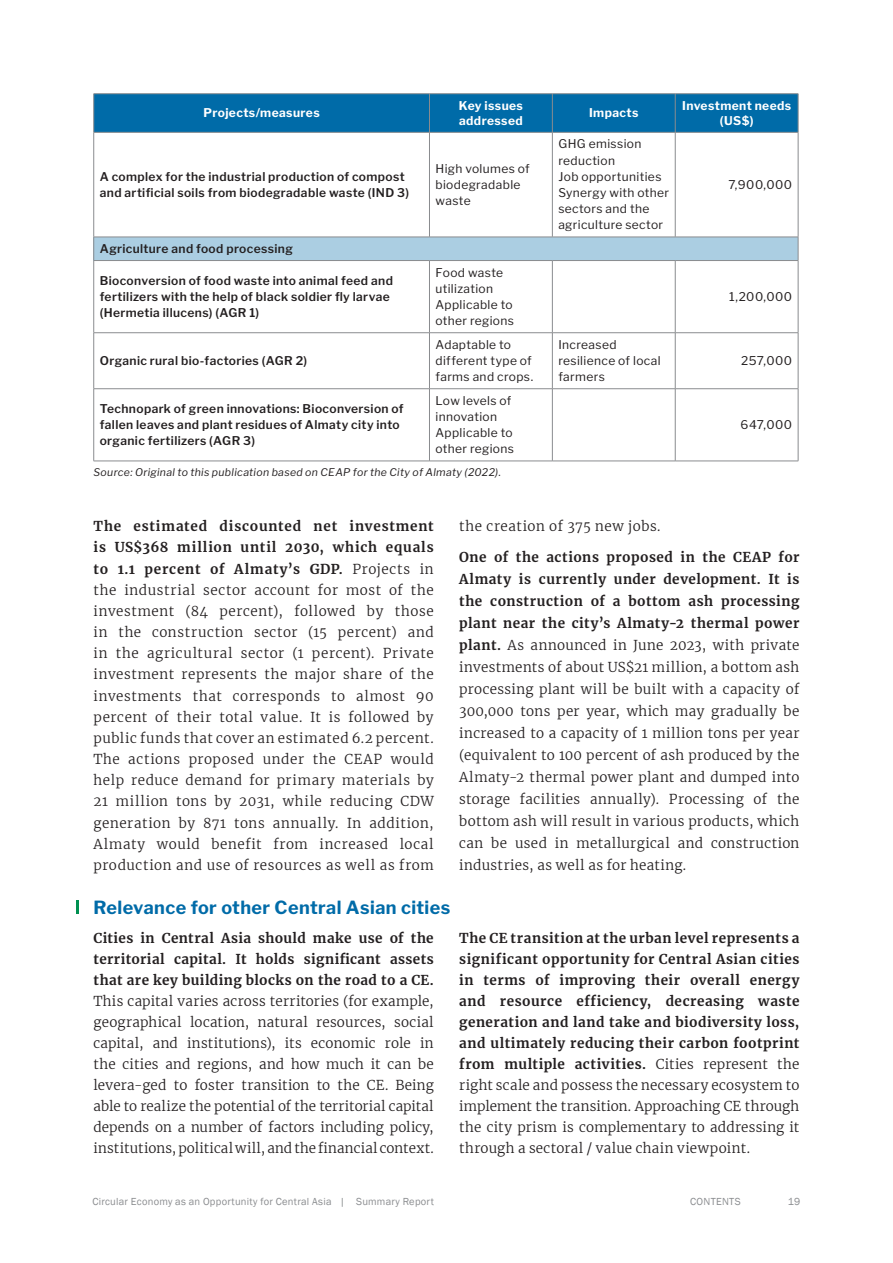
<style>
.page{position:relative;width:893px;height:1263px;background:#fff}
.page>*{position:absolute;margin:0;border:0;box-sizing:border-box;transform-origin:0 0}
.Head_2_copy{font:700 18px "Libre Franklin";letter-spacing:.02em;color:#006ba8}
.t1{font:300 13.5px/21.1px "Merriweather";letter-spacing:.03em;color:#231f20;text-align:justify}
.t2{font:700 13.5px/21px "Merriweather";letter-spacing:.035em;color:#231f20;text-align:justify}
.t3{font:600 12px/16.2px "Libre Franklin";letter-spacing:.03em;color:#231f20}
.t4{font:12px/16.2px "Libre Franklin";letter-spacing:.03em;color:#231f20}
.t5{font:700 12px/15px "Libre Franklin";letter-spacing:.035em;color:#fff}
.t6{font:10.5px "Franklin Gothic";letter-spacing:.025em;color:#8a8c8f}
.source{font:italic 10.5px "Libre Franklin";letter-spacing:.03em;color:#231f20}
.s1{font-weight:700}
.s2{font-weight:300}
</style>
<div class="page">
<div style="left:94px;top:94px;width:704px;height:38px;background:#006ba8"></div>
<div style="left:94px;top:237px;width:704px;height:24px;background:#abcee2"></div>
<hr style="left:94px;top:93px;width:335px;height:1px;background:#8a8c8f">
<hr style="left:93px;top:94px;width:1px;height:38px;background:#8a8c8f">
<hr style="left:429px;top:93px;width:123px;height:1px;background:#8a8c8f">
<hr style="left:429px;top:94px;width:1px;height:38px;background:#8a8c8f">
<hr style="left:552px;top:93px;width:123px;height:1px;background:#8a8c8f">
<hr style="left:552px;top:94px;width:1px;height:38px;background:#8a8c8f">
<hr style="left:675px;top:93px;width:123px;height:1px;background:#8a8c8f">
<hr style="left:675px;top:94px;width:1px;height:38px;background:#8a8c8f">
<hr style="left:798px;top:94px;width:1px;height:38px;background:#8a8c8f">
<hr style="left:94px;top:132px;width:335px;height:1px;background:#8a8c8f">
<hr style="left:429px;top:132px;width:123px;height:1px;background:#8a8c8f">
<hr style="left:552px;top:132px;width:123px;height:1px;background:#8a8c8f">
<hr style="left:675px;top:132px;width:123px;height:1px;background:#8a8c8f">
<hr style="left:93px;top:133px;width:1px;height:104px;background:#8a8c8f">
<hr style="left:429px;top:133px;width:1px;height:104px;background:#8a8c8f">
<hr style="left:552px;top:133px;width:1px;height:104px;background:#8a8c8f">
<hr style="left:675px;top:133px;width:1px;height:104px;background:#8a8c8f">
<hr style="left:798px;top:133px;width:1px;height:104px;background:#8a8c8f">
<hr style="left:94px;top:237px;width:335px;height:1px;background:#8a8c8f">
<svg style="left:93px;top:237px;width:1px;height:23px"></svg>
<hr style="left:429px;top:237px;width:123px;height:1px;background:#8a8c8f">
<hr style="left:552px;top:237px;width:123px;height:1px;background:#8a8c8f">
<hr style="left:675px;top:237px;width:123px;height:1px;background:#8a8c8f">
<svg style="left:798px;top:237px;width:1px;height:23px"></svg>
<hr style="left:94px;top:260px;width:335px;height:1px;background:#8a8c8f">
<hr style="left:93px;top:261px;width:1px;height:72px;background:#8a8c8f">
<hr style="left:429px;top:260px;width:123px;height:1px;background:#8a8c8f">
<hr style="left:429px;top:261px;width:1px;height:72px;background:#8a8c8f">
<hr style="left:552px;top:260px;width:123px;height:1px;background:#8a8c8f">
<hr style="left:552px;top:261px;width:1px;height:72px;background:#8a8c8f">
<hr style="left:675px;top:260px;width:123px;height:1px;background:#8a8c8f">
<hr style="left:675px;top:261px;width:1px;height:72px;background:#8a8c8f">
<hr style="left:798px;top:261px;width:1px;height:72px;background:#8a8c8f">
<hr style="left:94px;top:332px;width:335px;height:1px;background:#8a8c8f">
<hr style="left:93px;top:333px;width:1px;height:56px;background:#8a8c8f">
<hr style="left:429px;top:332px;width:123px;height:1px;background:#8a8c8f">
<hr style="left:429px;top:333px;width:1px;height:56px;background:#8a8c8f">
<hr style="left:552px;top:332px;width:123px;height:1px;background:#8a8c8f">
<hr style="left:552px;top:333px;width:1px;height:56px;background:#8a8c8f">
<hr style="left:675px;top:332px;width:123px;height:1px;background:#8a8c8f">
<hr style="left:675px;top:333px;width:1px;height:56px;background:#8a8c8f">
<hr style="left:798px;top:333px;width:1px;height:56px;background:#8a8c8f">
<hr style="left:94px;top:388px;width:335px;height:1px;background:#8a8c8f">
<hr style="left:93px;top:389px;width:1px;height:72px;background:#8a8c8f">
<hr style="left:429px;top:388px;width:123px;height:1px;background:#8a8c8f">
<hr style="left:429px;top:389px;width:1px;height:72px;background:#8a8c8f">
<hr style="left:552px;top:388px;width:123px;height:1px;background:#8a8c8f">
<hr style="left:552px;top:389px;width:1px;height:72px;background:#8a8c8f">
<hr style="left:675px;top:388px;width:123px;height:1px;background:#8a8c8f">
<hr style="left:675px;top:389px;width:1px;height:72px;background:#8a8c8f">
<hr style="left:798px;top:389px;width:1px;height:72px;background:#8a8c8f">
<hr style="left:94px;top:461px;width:335px;height:1px;background:#8a8c8f">
<hr style="left:429px;top:461px;width:123px;height:1px;background:#8a8c8f">
<hr style="left:552px;top:461px;width:123px;height:1px;background:#8a8c8f">
<hr style="left:675px;top:461px;width:123px;height:1px;background:#8a8c8f">
<hr style="left:76px;top:900px;width:3px;height:14px;background:#009051">
<p class="t5" style="left:203px;top:104px;width:118px">Projects/measures</p>
<p class="t5" style="left:459px;top:97px;width:66px">Key issues addressed</p>
<p class="t5" style="left:589px;top:104px;width:51px">Impacts</p>
<p class="t5" style="left:682px;top:97px;width:111px;text-align:center">Investment needs (US$)</p>
<p class="t3" style="left:100px;top:167px;width:311px">A complex for the industrial production of compost and artificial soils from biodegradable waste (IND 3)</p>
<p class="t4" style="left:435px;top:159px;width:96px">High volumes of biodegradable waste</p>
<p class="t3" style="left:100px;top:239px;width:195px">Agriculture and food processing</p>
<p class="t3" style="left:100px;top:271px;width:295px">Bioconversion of food waste into animal feed and fertilizers with the help of black soldier fly larvae (Hermetia illucens) (AGR 1)</p>
<p class="t4" style="left:435px;top:263px;width:69px">Food waste utilization</p>
<p class="t4" style="left:435px;top:295px;width:80px">Applicable to other regions</p>
<p class="t4" style="left:558px;top:135px;width:85px">GHG emission reduction</p>
<p class="t4" style="left:558px;top:167px;width:105px">Job opportunities</p>
<p class="t4" style="left:558px;top:183px;width:112px">Synergy with other sectors and the agriculture sector</p>
<p class="t3" style="left:100px;top:351px;width:209px">Organic rural bio-factories (AGR 2)</p>
<p class="t4" style="left:435px;top:335px;width:99px">Adaptable to different type of farms and crops.</p>
<p class="t4" style="left:558px;top:335px;width:104px">Increased resilience of local farmers</p>
<p class="t3" style="left:100px;top:399px;width:305px">Technopark of green innovations: Bioconversion of fallen leaves and plant residues of Almaty city into organic fertilizers (AGR 3)</p>
<p class="t4" style="left:435px;top:391px;width:78px">Low levels of innovation</p>
<p class="t4" style="left:435px;top:424px;width:80px">Applicable to other regions</p>
<p class="source" style="left:94px;top:464px;width:409px">Source: Original to this publication based on CEAP for the City of Almaty (2022).</p>
<p class="t4" style="left:728px;top:175px;width:65px">7,900,000</p>
<p class="t4" style="left:729px;top:287px;width:64px">1,200,000</p>
<p class="t4" style="left:741px;top:351px;width:53px">257,000</p>
<p class="t4" style="left:741px;top:416px;width:53px">647,000</p>
<p class="t1" style="left:94px;top:515px;width:342px"><span class="s1">The estimated discounted net investment is US$368 million until 2030, which equals to 1.1 percent of Almaty’s GDP.</span> Projects in the industrial sector account for most of the investment (84 percent), followed by those in the construction sector (15 percent) and in the agricultural sector (1 percent). Private investment represents the major share of the investments that corresponds to almost 90 percent of their total value. It is followed by public funds that cover an estimated 6.2 percent.<br>The actions proposed under the CEAP would help reduce demand for primary materials by 21 million tons by 2031, while reducing CDW generation by 871 tons annually. In addition, Almaty would benefit from increased local production and use of resources as well as from</p>
<p class="t1" style="left:459px;top:515px;width:203px">the creation of 375 new jobs.</p>
<p class="t1" style="left:459px;top:545px;width:342px;line-height:22px"><span class="s1">One of the actions proposed in the CEAP for Almaty is currently under development. It is the construction of a bottom ash processing plant near the city’s Almaty-2 thermal power plant.</span> As announced in June 2023, with private investments of about US$21 million, a bottom ash processing plant will be built with a capacity of 300,000 tons per year, which may gradually be increased to a capacity of 1 million tons per year (equivalent to 100 percent of ash produced by the Almaty-2 thermal power plant and dumped into storage facilities annually). Processing of the bottom ash will result in various products, which can be used in metallurgical and construction industries, as well as for heating.</p>
<p class="Head_2_copy" style="left:94px;top:893px;width:358px">Relevance for other Central Asian cities</p>
<p class="t1" style="left:94px;top:927px;width:342px"><span class="s1">Cities in Central Asia should make use of the territorial capital. It holds significant assets that are key building blocks on the road to a CE.<br></span>This capital varies across territories (for example, geographical location, natural resources, social capital, and institutions), its economic role in the cities and regions, and how much it can be levera-ged to foster transition to the CE. Being able to realize the potential of the territorial capital depends on a number of factors including policy, institutions, political will, and the financial context.</p>
<p class="t2" style="left:459px;top:927px;width:342px">The CE transition at the urban level represents a significant opportunity for Central Asian cities in terms of improving their overall energy and resource efficiency, decreasing waste generation and land take and biodiversity loss, and ultimately reducing their carbon footprint from multiple activities. <span class="s2">Cities represent the right scale and possess the necessary ecosystem to implement the transition. Approaching CE through the city prism is complementary to addressing it through a sectoral / value chain viewpoint.</span></p>
<p class="t6" style="left:92px;top:1195px;width:343px">Circular Economy as an Opportunity for Central Asia | Summary Report</p>
<p class="t6" style="left:690px;top:1195px;width:52px">CONTENTS</p>
<p class="t6" style="left:788px;top:1195px;width:14px">19</p>
</div>
